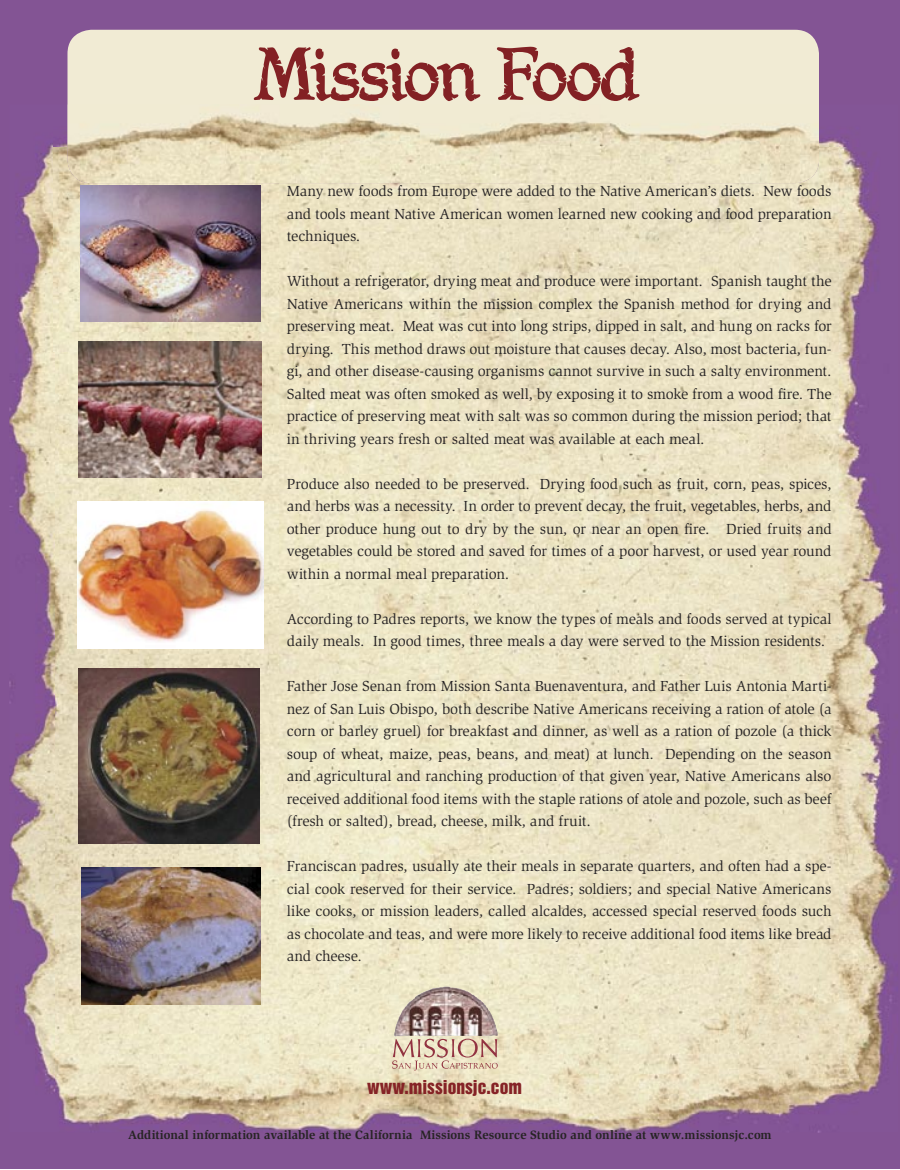
<style>
.page{position:relative;width:900px;height:1170px;background:#fff}
.page>*{position:absolute;margin:0;border:0;box-sizing:border-box;transform-origin:0 0}
.t1{font:75px "Hamlet Headstone Os F";letter-spacing:-.065em;color:#832124}
.t2{font:17.5px "Helvetica Inserat";color:#852326}
.t3{font:15px/22.5px "Slimbach";letter-spacing:-.01em;color:#272425;text-align:justify}
.t4{font:700 12.5px "Slimbach";color:#272425}
</style>
<div class="page">
<div style="left:0;top:0;width:900px;height:1169px;background:#835494"></div>
<div style="left:68px;top:30px;width:751px;height:153px;background:#f1ebd4;border-radius:24px"></div>
<img style="left:55px;top:352px;width:843px;height:781px">
<img style="left:9px;top:144px;width:46px;height:948px">
<img style="left:53px;top:146px;width:823px;height:206px">
<img style="left:819px;top:139px;width:27px;height:7px">
<img style="left:53px;top:104px;width:15px;height:42px">
<img style="left:68px;top:114px;width:751px;height:69px">
<img style="left:81px;top:185px;width:179px;height:136px">
<img style="left:79px;top:341px;width:182px;height:136px">
<img style="left:77px;top:501px;width:187px;height:147px">
<img style="left:81px;top:868px;width:179px;height:137px">
<img style="left:79px;top:669px;width:181px;height:174px">
<svg style="left:392px;top:1039px;width:106px;height:32px"></svg>
<img style="left:470px;top:993px;width:28px;height:43px">
<h1 class="t1" style="left:252px;top:29px;width:389px">Mission Food</h1>
<p class="t3" style="left:287px;top:180px;width:546px">Many new foods from Europe were added to the Native American’s diets. New foods and tools meant Native American women learned new cooking and food preparation techniques.</p>
<p class="t3" style="left:287px;top:270px;width:546px">Without a refrigerator, drying meat and produce were important. Spanish taught the Native Americans within the mission complex the Spanish method for drying and preserving meat. Meat was cut into long strips, dipped in salt, and hung on racks for drying. This method draws out moisture that causes decay. Also, most bacteria, fun&shy;gi, and other disease-causing organisms cannot survive in such a salty environment.<br>Salted meat was often smoked as well, by exposing it to smoke from a wood fire. The practice of preserving meat with salt was so common during the mission period; that in thriving years fresh or salted meat was available at each meal.</p>
<p class="t3" style="left:287px;top:472px;width:546px">Produce also needed to be preserved. Drying food such as fruit, corn, peas, spices, and herbs was a necessity. In order to prevent decay, the fruit, vegetables, herbs, and other produce hung out to dry by the sun, or near an open fire. Dried fruits and vegetables could be stored and saved for times of a poor harvest, or used year round within a normal meal preparation.</p>
<p class="t3" style="left:287px;top:607px;width:546px">According to Padres reports, we know the types of meals and foods served at typical daily meals. In good times, three meals a day were served to the Mission residents.</p>
<p class="t3" style="left:287px;top:675px;width:546px">Father Jose Senan from Mission Santa Buenaventura, and Father Luis Antonia Marti&shy;nez of San Luis Obispo, both describe Native Americans receiving a ration of atole (a corn or barley gruel) for breakfast and dinner, as well as a ration of pozole (a thick soup of wheat, maize, peas, beans, and meat) at lunch. Depending on the season and agricultural and ranching production of that given year, Native Americans also received additional food items with the staple rations of atole and pozole, such as beef (fresh or salted), bread, cheese, milk, and fruit.</p>
<p class="t3" style="left:287px;top:855px;width:546px">Franciscan padres, usually ate their meals in separate quarters, and often had a spe&shy;cial cook reserved for their service. Padres; soldiers; and special Native Americans like cooks, or mission leaders, called alcaldes, accessed special reserved foods such as chocolate and teas, and were more likely to receive additional food items like bread and cheese.</p>
<p class="t2" style="left:367px;top:1076px;width:156px">WWW.MISSIONSJC.COM</p>
<p class="t4" style="left:128px;top:1128px;width:645px">Additional information available at the California Missions Resource Studio and online at www.missionsjc.com</p>
</div>
